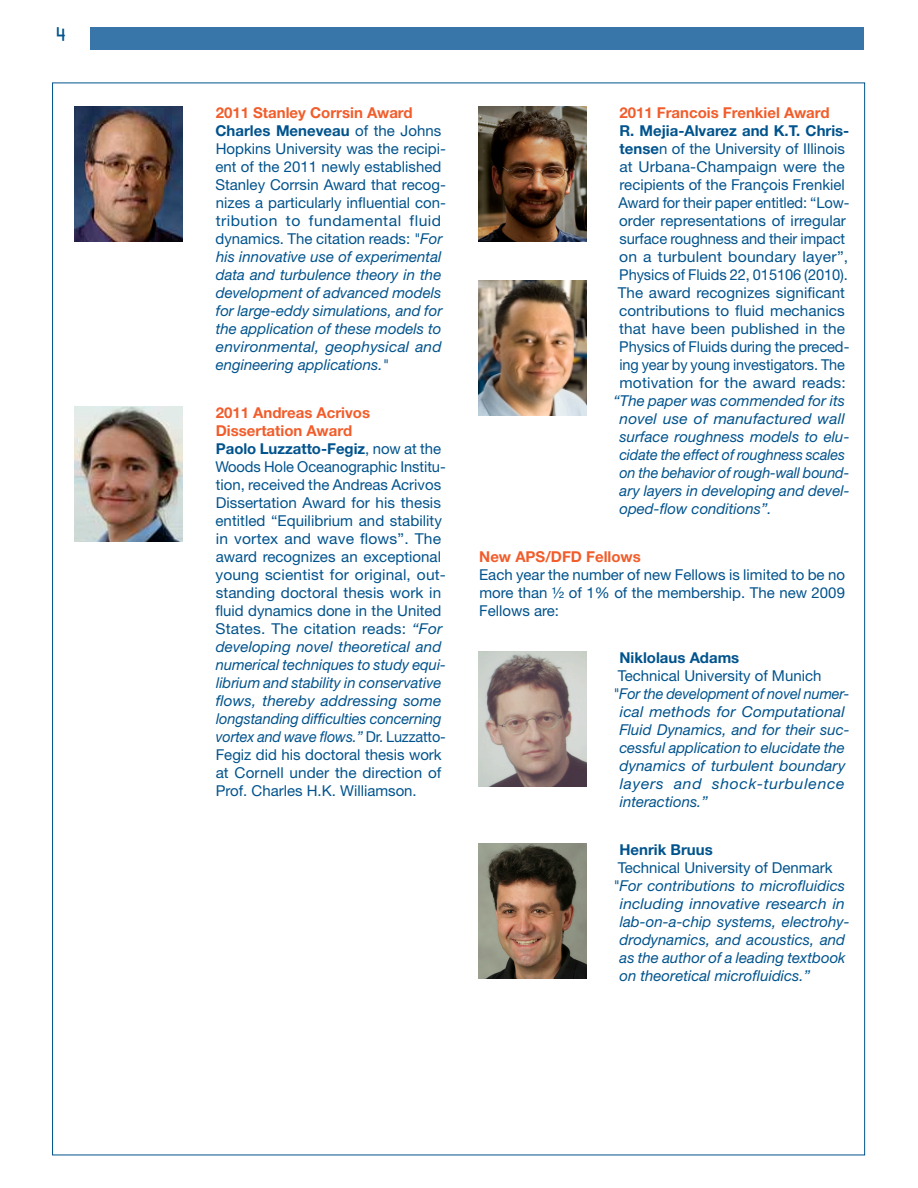
<style>
.page{position:relative;width:918px;height:1188px;background:#fff}
.page>*{position:absolute;margin:0;border:0;box-sizing:border-box;transform-origin:0 0}
.t1{font:18px "OCRA Alternate";color:#00538d}
.NEW_TEXT_2009{font:15px/18px "Helvetica Neue";color:#00538d;text-align:justify}
.NEW_TEXT_2009-2{font:italic 15px/18px "Helvetica Neue";color:#00538d}
.NEW_TEXT_2009-3{font:700 15px "Helvetica Neue";color:#f15d2b}
.NEW_TEXT_2009-4{font:italic 15px "Helvetica Neue";color:#00538d;scale:.96 1}
.NEW_TEXT_2009-5{font:700 15px "Helvetica Neue";color:#00538d}
.NEW_TEXT_2009-6{font:15px "Helvetica Neue";color:#00538d;scale:1.05 1}
.NEW_TEXT_2009-7{font:15px "Helvetica Neue";color:#00538d;scale:1.04 1}
.NEW_TEXT_2009-8{font:italic 15px "Helvetica Neue";color:#00538d;scale:1.04 1}
.s1{font-weight:700;font-style:normal}
.s2{font-style:normal}
.s3{font-weight:700}
.s4{font-style:italic}
</style>
<div class="page">
<div style="left:52px;top:83px;width:813px;height:1072px;background:#fff;border:1px solid #00538d"></div>
<div style="left:90px;top:27px;width:774px;height:23px;background:#3875a9"></div>
<img style="left:478px;top:106px;width:108px;height:136px">
<img style="left:478px;top:280px;width:108px;height:136px">
<img style="left:478px;top:652px;width:108px;height:135px">
<img style="left:478px;top:843px;width:108px;height:135px">
<img style="left:75px;top:106px;width:108px;height:136px">
<img style="left:75px;top:406px;width:108px;height:135px">
<p class="t1" style="left:54px;top:26px;width:14px">4</p>
<p class="NEW_TEXT_2009-3" style="left:216px;top:104px;width:198px">2011 Stanley Corrsin Award</p>
<p class="NEW_TEXT_2009-2" style="left:215px;top:122px;width:232px"><span class="s1">Charles Meneveau</span> <span class="s2">of the Johns Hopkins University was the recipi&shy;ent of the 2011 newly established Stanley Corrsin Award that recog&shy;nizes a particularly influential con&shy;tribution to fundamental fluid dynamics. The citation reads:</span> "For his innovative use of experimental data and turbulence theory in the development of advanced models for large-eddy simulations, and for the application of these models to environmental, geophysical and engineering applications."</p>
<p class="NEW_TEXT_2009-3" style="left:216px;top:403px;width:156px">2011 Andreas Acrivos</p>
<p class="NEW_TEXT_2009-3" style="left:216px;top:421px;width:138px">Dissertation Award</p>
<p class="NEW_TEXT_2009" style="left:215px;top:439px;width:232px;text-align:left"><span class="s3">Paolo Luzzatto-Fegiz</span>, now at the Woods Hole Oceanographic Institu&shy;tion, received the Andreas Acrivos Dissertation Award for his thesis entitled “Equilibrium and stability in vortex and wave flows”. The award recognizes an exceptional young scientist for original, out&shy;standing doctoral thesis work in fluid dynamics done in the United States. The citation reads: <span class="s4">“For developing novel theoretical and numerical techniques to study equi&shy;librium and stability in conservative flows, thereby addressing some longstanding difficulties concerning vortex and wave flows.”</span> Dr. Luzzatto-Fegiz did his doctoral thesis work at Cornell under the direction of Prof. Charles H.K. Williamson.</p>
<p class="NEW_TEXT_2009-3" style="left:619px;top:104px;width:212px">2011 Francois Frenkiel Award</p>
<p class="NEW_TEXT_2009-5" style="left:619px;top:122px;width:231px">R. Mejia-Alvarez and K.T. Chris-</p>
<p class="NEW_TEXT_2009" style="left:620px;top:140px;width:227px"><span class="s3">tense</span>n of the University of Illinois</p>
<p class="NEW_TEXT_2009" style="left:619px;top:158px;width:227px">at Urbana-Champaign were the</p>
<p class="NEW_TEXT_2009" style="left:620px;top:176px;width:227px">recipients of the François Frenkiel</p>
<p class="NEW_TEXT_2009" style="left:618px;top:194px;width:233px">Award for their paper entitled: “Low-</p>
<p class="NEW_TEXT_2009" style="left:619px;top:212px;width:228px">order representations of irregular</p>
<p class="NEW_TEXT_2009" style="left:619px;top:230px;width:227px">surface roughness and their impact</p>
<p class="NEW_TEXT_2009-6" style="left:619px;top:248px;width:220px">on a turbulent boundary layer”,</p>
<p class="NEW_TEXT_2009" style="left:619px;top:266px;width:230px">Physics of Fluids 22, 015106 (2010).</p>
<p class="NEW_TEXT_2009" style="left:618px;top:284px;width:229px">The award recognizes significant</p>
<p class="NEW_TEXT_2009" style="left:619px;top:302px;width:227px">contributions to fluid mechanics</p>
<p class="NEW_TEXT_2009" style="left:619px;top:320px;width:227px">that have been published in the</p>
<p class="NEW_TEXT_2009" style="left:619px;top:338px;width:232px">Physics of Fluids during the preced-</p>
<p class="NEW_TEXT_2009" style="left:619px;top:356px;width:227px">ing year by young investigators. The</p>
<p class="NEW_TEXT_2009-7" style="left:620px;top:374px;width:219px">motivation for the award reads:</p>
<p class="NEW_TEXT_2009-2" style="left:613px;top:392px;width:233px">“The paper was commended for its</p>
<p class="NEW_TEXT_2009-8" style="left:620px;top:410px;width:218px">novel use of manufactured wall</p>
<p class="NEW_TEXT_2009-2" style="left:620px;top:428px;width:232px">surface roughness models to elu-</p>
<p class="NEW_TEXT_2009-4" style="left:619px;top:446px;width:237px">cidate the effect of roughness scales</p>
<p class="NEW_TEXT_2009-4" style="left:619px;top:464px;width:241px">on the behavior of rough-wall bound-</p>
<p class="NEW_TEXT_2009-2" style="left:620px;top:482px;width:232px">ary layers in developing and devel-</p>
<p class="NEW_TEXT_2009-2" style="left:619px;top:500px;width:154px">oped-flow conditions”.</p>
<p class="NEW_TEXT_2009-3" style="left:479px;top:547px;width:163px">New APS/DFD Fellows</p>
<p class="NEW_TEXT_2009" style="left:479px;top:565px;width:367px">Each year the number of new Fellows is limited to be no more than ½ of 1% of the membership. The new 2009<br>Fellows are:</p>
<p class="NEW_TEXT_2009-5" style="left:619px;top:649px;width:121px">Niklolaus Adams</p>
<p class="NEW_TEXT_2009" style="left:618px;top:667px;width:205px">Technical University of Munich</p>
<p class="NEW_TEXT_2009-2" style="left:619px;top:685px;width:232px;text-indent:-6px">"For the development of novel numer&shy;ical methods for Computational<br>Fluid Dynamics, and for their suc&shy;cessful application to elucidate the dynamics of turbulent boundary layers and shock-turbulence interactions.”</p>
<p class="NEW_TEXT_2009-5" style="left:619px;top:840px;width:95px">Henrik Bruus</p>
<p class="NEW_TEXT_2009" style="left:618px;top:858px;width:216px">Technical University of Denmark</p>
<p class="NEW_TEXT_2009-2" style="left:619px;top:876px;width:232px;text-indent:-6px">"For contributions to microfluidics including innovative research in lab-on-a-chip systems, electrohy&shy;drodynamics, and acoustics, and as the author of a leading textbook on theoretical microfluidics.”</p>
</div>
